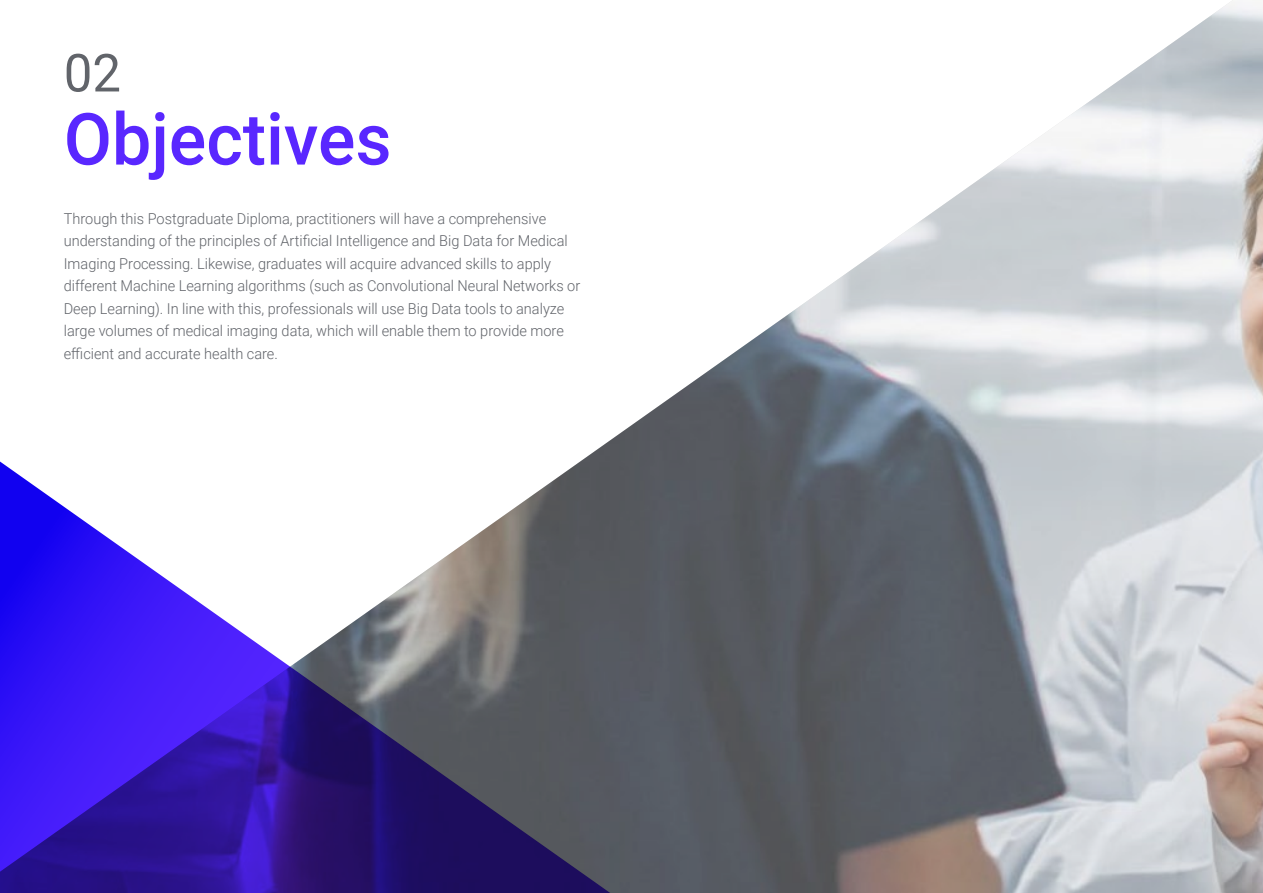
<style>
.page{position:relative;width:1263px;height:893px;background:#fff}
.page>*{position:absolute;margin:0;border:0;box-sizing:border-box;transform-origin:0 0}
.t1{font:500 72px "Roboto";color:#5927ff}
.t2{font:52.5px "Roboto";color:#61646a}
.t3{font:300 15px/22.5px "Roboto";color:#61646a}
</style>
<div class="page">
<img style="left:602px;top:0;width:661px;height:893px">
<svg style="left:0;top:446px;width:640px;height:447px"></svg>
<h2 class="t2" style="left:64px;top:36px;width:59px">02</h2>
<h1 class="t1" style="left:64px;top:89px;width:329px">Objectives</h1>
<p class="t3" style="left:64px;top:207px;width:518px">Through this Postgraduate Diploma, practitioners will have a comprehensive understanding of the principles of Artificial Intelligence and Big Data for Medical Imaging Processing. Likewise, graduates will acquire advanced skills to apply different Machine Learning algorithms (such as Convolutional Neural Networks or Deep Learning). In line with this, professionals will use Big Data tools to analyze large volumes of medical imaging data, which will enable them to provide more efficient and accurate health care.</p>
</div>
